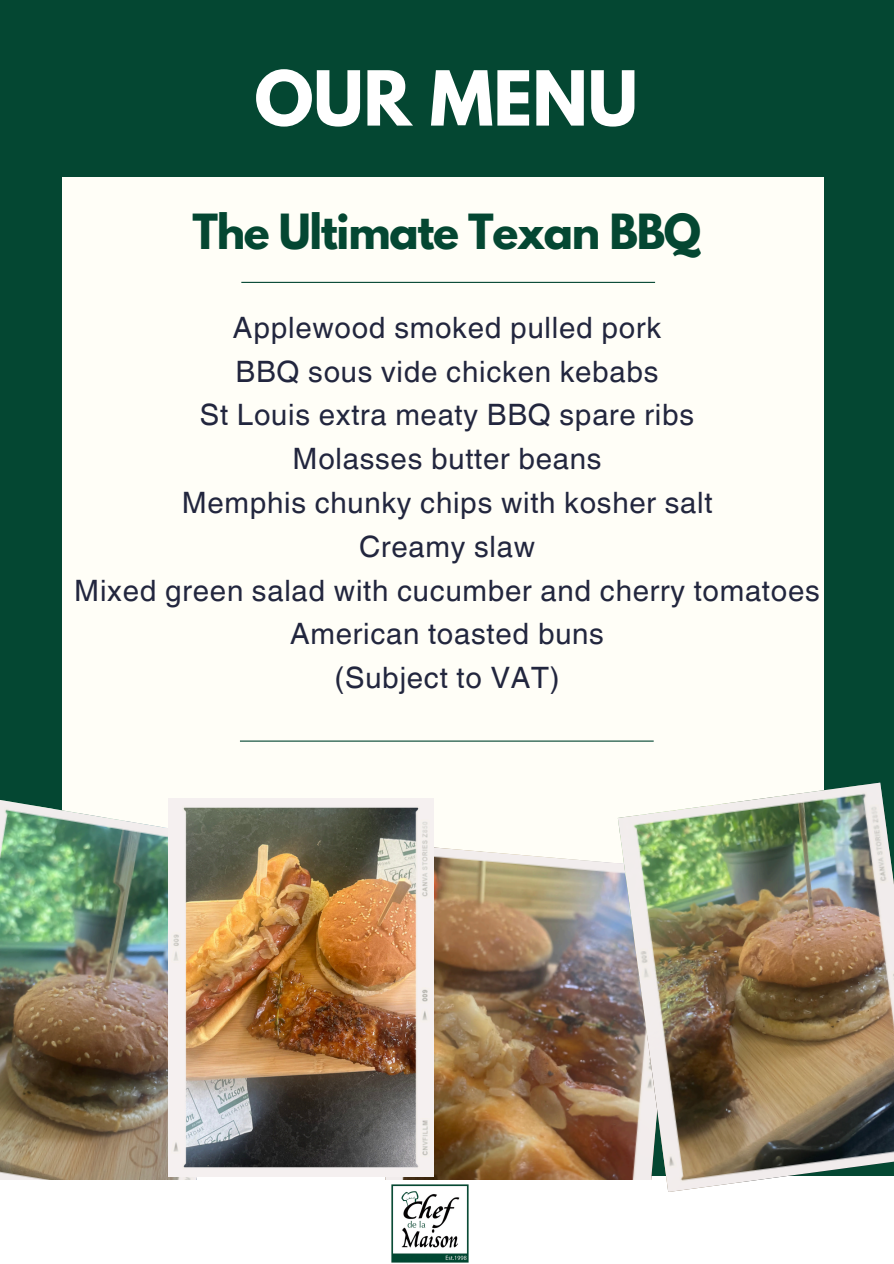
<style>
.page{position:relative;width:894px;height:1264px;background:#fff}
.page>*{position:absolute;margin:0;border:0;box-sizing:border-box;transform-origin:0 0}
.t1{font:700 67.05px "League Spartan";color:#fff}
.t2{font:700 42.9px "League Spartan";letter-spacing:-.03em;color:#044732}
.t3{font:29.4px "Helvetica World";letter-spacing:.025em;color:#22263e}
</style>
<div class="page">
<div style="left:0;top:0;width:893px;height:1263px;background:#044732"></div>
<div style="left:62px;top:177px;width:761px;height:930px;background:#fffef7"></div>
<hr style="left:241px;top:282px;width:414px;height:1px;background:#044732">
<img style="left:381px;top:845px;width:236px;height:334px">
<img style="left:0;top:800px;width:253px;height:379px">
<div style="left:0;top:1179px;width:893px;height:84px;background:#fff"></div>
<img style="left:391px;top:1184px;width:78px;height:78px">
<img style="left:168px;top:798px;width:265px;height:377px">
<img style="left:617px;top:782px;width:276px;height:409px">
<hr style="left:240px;top:740px;width:413px;height:1px;background:#044732">
<h1 class="t1" style="left:254px;top:65px;width:384px">OUR MENU</h1>
<p class="t2" style="left:192px;top:210px;width:510px">The Ultimate Texan BBQ</p>
<h2 class="t3" style="left:233px;top:310px;width:429px">Applewood smoked pulled pork</h2>
<p class="t3" style="left:235px;top:354px;width:424px">BBQ sous vide chicken kebabs</p>
<p class="t3" style="left:200px;top:398px;width:496px">St Louis extra meaty BBQ spare ribs</p>
<p class="t3" style="left:292px;top:441px;width:310px">Molasses butter beans</p>
<p class="t3" style="left:182px;top:485px;width:532px">Memphis chunky chips with kosher salt</p>
<p class="t3" style="left:359px;top:529px;width:177px">Creamy slaw</p>
<p class="t3" style="left:74px;top:573px;width:746px">Mixed green salad with cucumber and cherry tomatoes</p>
<p class="t3" style="left:290px;top:616px;width:315px">American toasted buns</p>
<p class="t3" style="left:334px;top:660px;width:226px">(Subject to VAT)</p>
</div>
